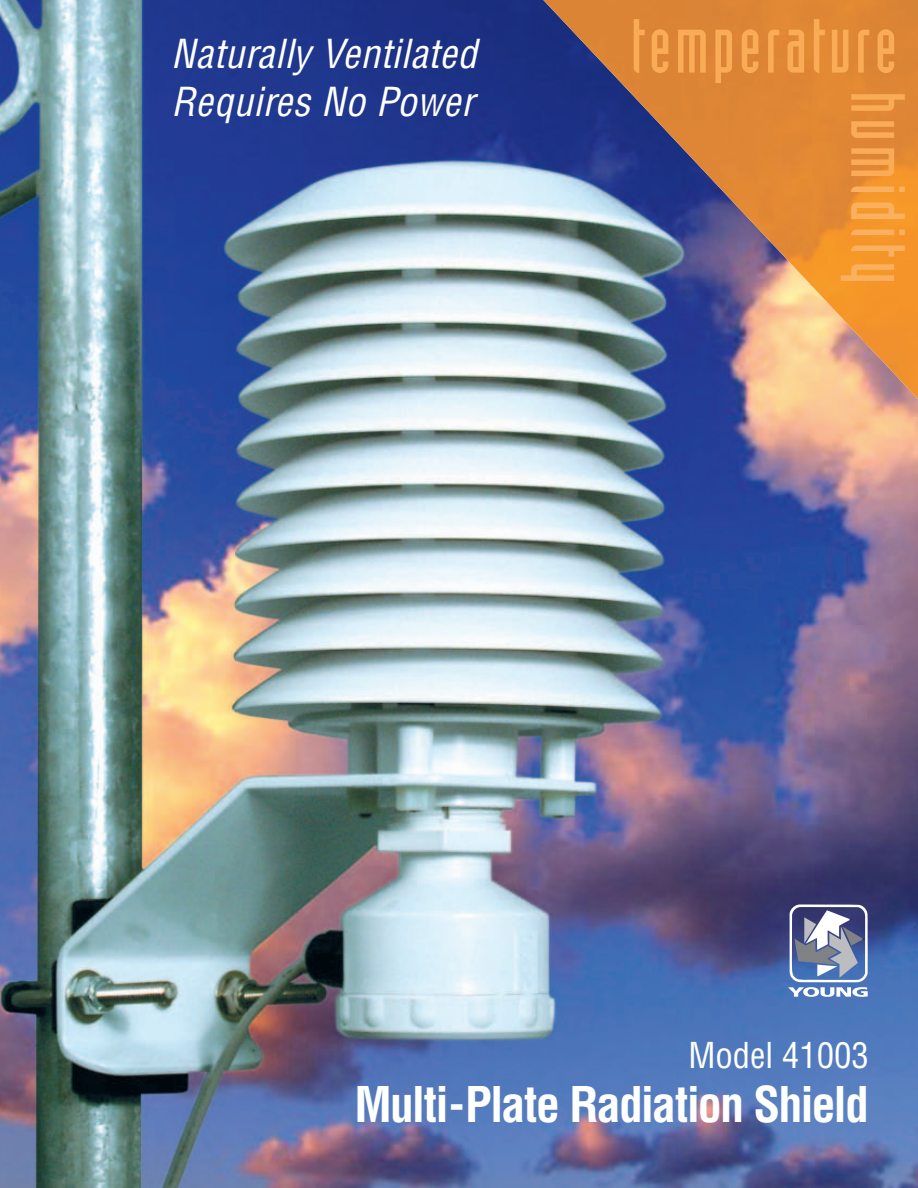
<style>
.page{position:relative;width:918px;height:1188px;background:#fff}
.page>*{position:absolute;margin:0;border:0;box-sizing:border-box;transform-origin:0 0}
.t1{font:75px "Industria Solid";letter-spacing:.055em;color:#faab55}
.t2{font:75px "Industria Solid";letter-spacing:.065em;color:#fab05f}
.t3{font:700 condensed 48px "Helvetica";letter-spacing:-.04em;color:#fff}
.t4{font:italic condensed 39px/48px "Helvetica";letter-spacing:.015em;color:#fff}
.t5{font:condensed 34.8px "Helvetica";color:#fff}
.s1{color:#faab55}
</style>
<div class="page">
<img style="left:0;top:0;width:918px;height:1188px">
<svg style="left:788px;top:904px;width:80px;height:92px"></svg>
<img style="left:864px;top:0;width:54px;height:399px">
<img style="left:810px;top:0;width:55px;height:350px">
<img style="left:757px;top:0;width:54px;height:300px">
<img style="left:704px;top:0;width:54px;height:250px">
<img style="left:650px;top:0;width:55px;height:200px">
<img style="left:596px;top:0;width:55px;height:150px">
<img style="left:543px;top:0;width:54px;height:100px">
<p class="t4" style="left:171px;top:29px;width:307px">Naturally Ventilated<br>Requires No Power</p>
<h1 class="t1" style="left:631px;top:5px;width:268px">temperature</h1>
<h1 class="t2" style="left:919px;top:91px;width:194px;rotate:90deg"><span class="s1">hum</span>idity</h1>
<p class="t5" style="left:688px;top:1034px;width:182px">Model 41003</p>
<p class="t3" style="left:354px;top:1075px;width:516px">Multi-Plate Radiation Shield</p>
</div>
